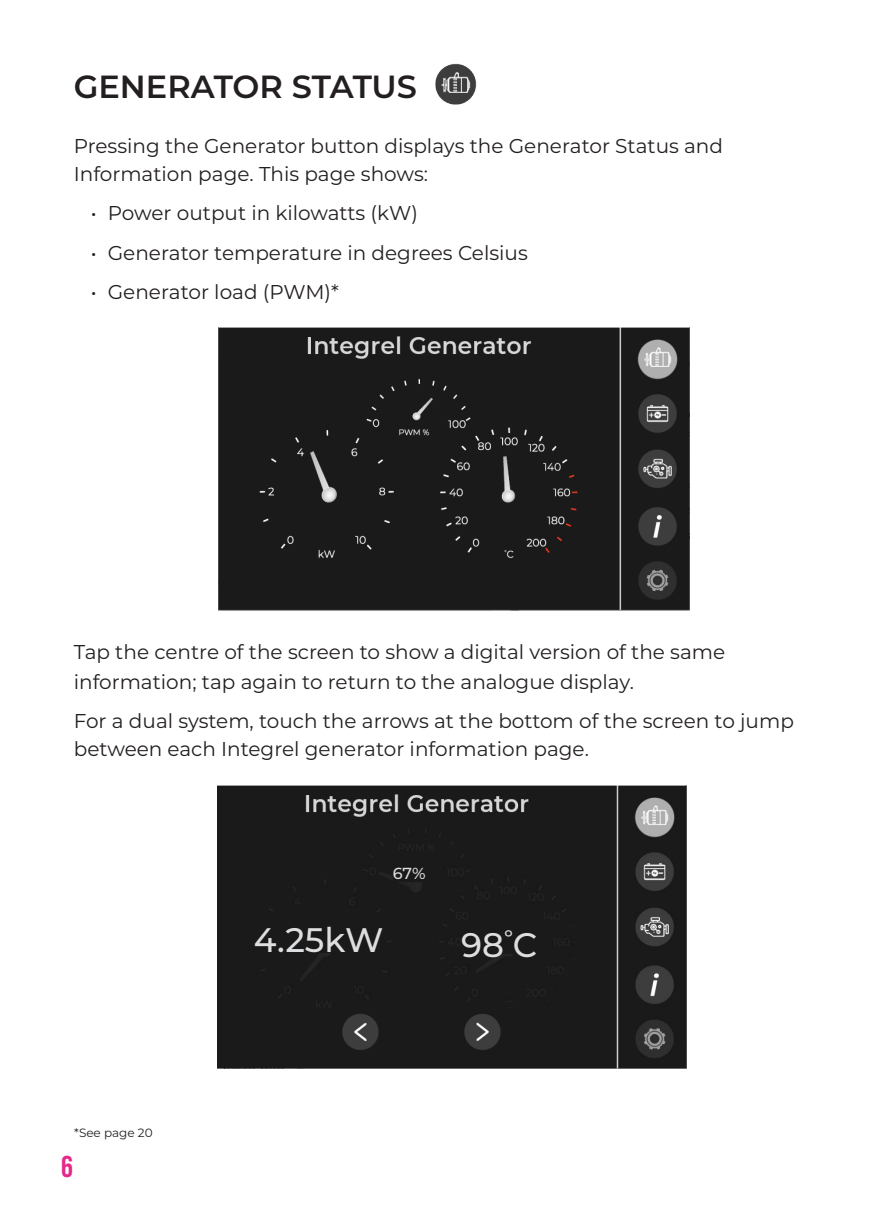
<style>
.page{position:relative;width:874px;height:1225px;background:#fff}
.page>*{position:absolute;margin:0;border:0;box-sizing:border-box;transform-origin:0 0}
.t1{font:500 34px "Montserrat";color:#dddee0}
.t2{font:600 32px "Montserrat";color:#231f20}
.t3{font:700 30px "Bebas Neue Pro";color:#e6288a}
.t4{font:20px/28px "Montserrat";color:#231f20}
.t5{font:500 16px "Montserrat";color:#dddee0}
.t6{font:12px "Montserrat";color:#231f20}
</style>
<div class="page">
<img style="left:435px;top:63px;width:41px;height:42px">
<img style="left:218px;top:327px;width:471px;height:284px">
<div style="left:232px;top:366px;width:372px;height:236px;background:#1a1a1a"></div>
<img style="left:217px;top:786px;width:469px;height:282px">
<div style="left:253px;top:926px;width:132px;height:26px;background:#1a1a1a"></div>
<div style="left:461px;top:926px;width:80px;height:28px;background:#1a1a1a"></div>
<div style="left:392px;top:867px;width:34px;height:14px;background:#1a1a1a"></div>
<img style="left:337px;top:1002px;width:171px;height:53px">
<h2 class="t2" style="left:74px;top:71px;width:344px">GENERATOR STATUS</h2>
<p class="t4" style="left:74px;top:133px;width:650px">Pressing the Generator button displays the Generator Status and<br>Information page. This page shows:</p>
<p class="t4" style="left:91px;top:200px;width:328px">• Power output in kilowatts (kW)</p>
<p class="t4" style="left:91px;top:239px;width:438px">• Generator temperature in degrees Celsius</p>
<p class="t4" style="left:91px;top:279px;width:249px">• Generator load (PWM)*</p>
<p class="t4" style="left:74px;top:637px;width:652px;line-height:30px">Tap the centre of the screen to show a digital version of the same information; tap again to return to the analogue display.</p>
<p class="t4" style="left:74px;top:707px;width:721px">For a dual system, touch the arrows at the bottom of the screen to jump between each Integrel generator information page.</p>
<p class="t5" style="left:392px;top:864px;width:34px">67%</p>
<p class="t6" style="left:74px;top:1127px;width:80px">*See page 20</p>
<h3 class="t3" style="left:61px;top:1149px;width:13px">6</h3>
<h1 class="t1" style="left:254px;top:920px;width:131px">4.25kW</h1>
<h1 class="t1" style="left:461px;top:925px;width:77px">98<sup>º</sup>C</h1>
</div>
